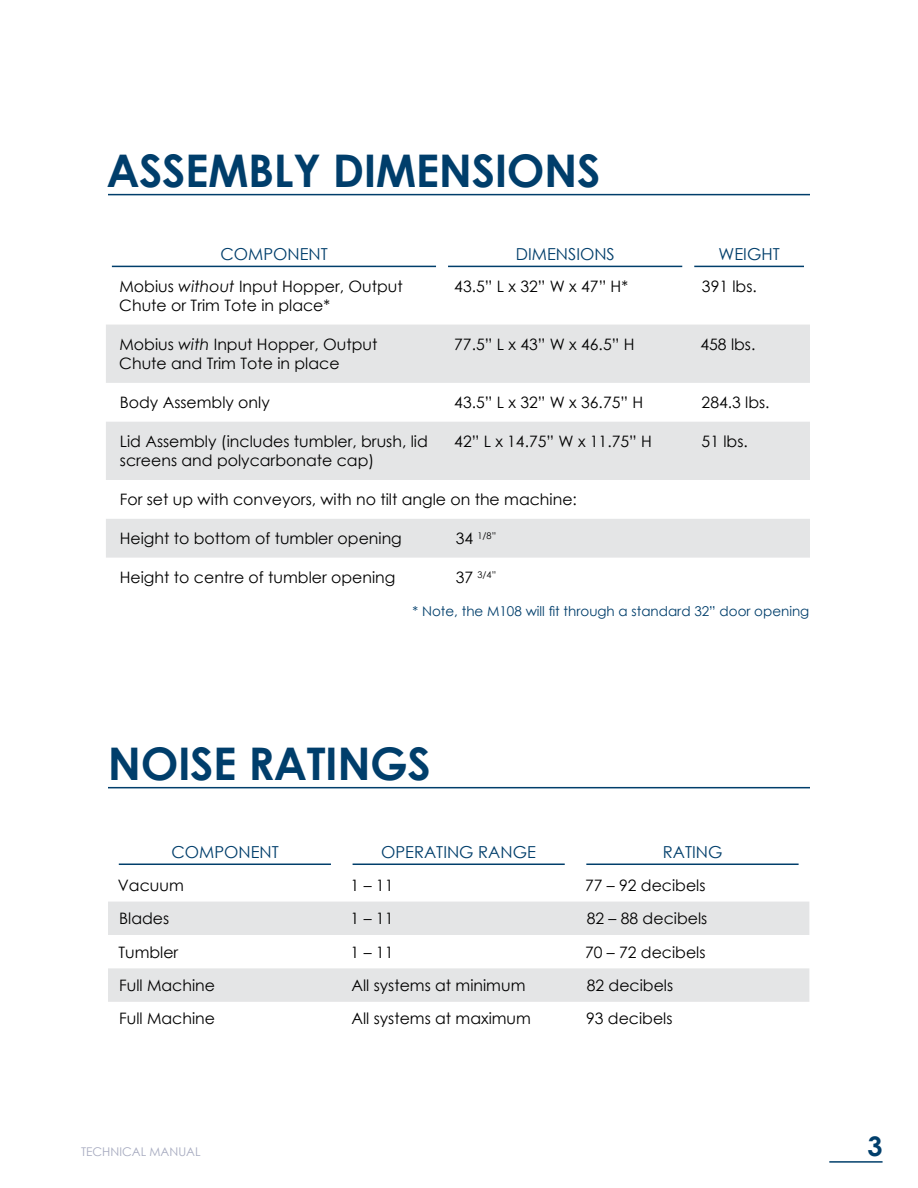
<style>
.page{position:relative;width:918px;height:1188px;background:#fff}
.page>*{position:absolute;margin:0;border:0;box-sizing:border-box;transform-origin:0 0}
.t1{font:700 45px "Century Gothic";letter-spacing:-.01em;color:#003e6b}
.t2{font:700 27px "Century Gothic";color:#003e6b}
.t3{font:16.5px "Century Gothic";color:#003e6b}
.t4{font:15.75px/19.5px "Century Gothic";color:#000}
.t5{font:13.5px "Century Gothic";color:#003e6b}
.t6{font:12px "Century Gothic";color:#a7abc0}
.t7{font:9.15px "Century Gothic";color:#000}
.s1{font-style:italic}
.s2{font-size:15.75px}
</style>
<div class="page">
<hr style="left:829px;top:1161px;width:54px;height:2px;background:#003e6b">
<hr style="left:108px;top:194px;width:702px;height:1px;background:#003e6b">
<hr style="left:108px;top:787px;width:702px;height:1px;background:#003e6b">
<svg style="left:106px;top:325px;width:704px;height:233px;fill:#e4e5e6"></svg>
<hr style="left:112px;top:266px;width:324px;height:1px;background:#003e6b">
<hr style="left:448px;top:266px;width:234px;height:1px;background:#003e6b">
<hr style="left:694px;top:266px;width:110px;height:1px;background:#003e6b">
<svg style="left:108px;top:902px;width:701px;height:100px;fill:#e4e5e6"></svg>
<hr style="left:119px;top:864px;width:212px;height:1px;background:#003e6b">
<hr style="left:353px;top:864px;width:212px;height:1px;background:#003e6b">
<hr style="left:586px;top:864px;width:213px;height:1px;background:#003e6b">
<h1 class="t1" style="left:106px;top:137px;width:496px">ASSEMBLY DIMENSIONS</h1>
<p class="t3" style="left:221px;top:243px;width:109px">COMPONENT</p>
<p class="t3" style="left:516px;top:243px;width:100px">DIMENSIONS</p>
<p class="t3" style="left:719px;top:243px;width:63px">WEIGHT</p>
<p class="t4" style="left:119px;top:276px;width:285px">Mobius <span class="s1">without</span> Input Hopper, Output<br>Chute or Trim Tote in place*</p>
<p class="t4" style="left:454px;top:276px;width:175px">43.5” L x 32” W x 47” H*</p>
<p class="t4" style="left:702px;top:276px;width:56px">391 lbs.</p>
<p class="t4" style="left:119px;top:334px;width:260px">Mobius <span class="s1">with</span> Input Hopper, Output<br>Chute and Trim Tote in place</p>
<p class="t4" style="left:454px;top:334px;width:182px">77.5” L x 43” W x 46.5” H</p>
<p class="t4" style="left:701px;top:334px;width:56px">458 lbs.</p>
<p class="t4" style="left:120px;top:392px;width:152px">Body Assembly only</p>
<p class="t4" style="left:454px;top:392px;width:190px">43.5” L x 32” W x 36.75” H</p>
<p class="t4" style="left:702px;top:392px;width:69px">284.3 lbs.</p>
<p class="t4" style="left:120px;top:431px;width:310px">Lid Assembly (includes tumbler, brush, lid screens and polycarbonate cap)</p>
<p class="t4" style="left:454px;top:431px;width:199px">42” L x 14.75” W x 11.75” H</p>
<p class="t4" style="left:702px;top:431px;width:48px">51 lbs.</p>
<p class="t4" style="left:120px;top:490px;width:459px">For set up with conveyors, with no tilt angle on the machine:</p>
<p class="t4" style="left:120px;top:528px;width:284px">Height to bottom of tumbler opening</p>
<p class="t7" style="left:456px;top:529px;width:42px"><span class="s2">34</span> 1/8”</p>
<p class="t4" style="left:120px;top:567px;width:277px">Height to centre of tumbler opening</p>
<p class="t7" style="left:456px;top:568px;width:42px"><span class="s2">37</span> 3/4”</p>
<p class="t5" style="left:413px;top:602px;width:398px">* Note, the M108 will fit through a standard 32” door opening</p>
<h1 class="t1" style="left:108px;top:730px;width:325px">NOISE RATINGS</h1>
<p class="t3" style="left:171px;top:841px;width:109px">COMPONENT</p>
<p class="t3" style="left:381px;top:841px;width:156px">OPERATING RANGE</p>
<p class="t3" style="left:663px;top:841px;width:61px">RATING</p>
<p class="t4" style="left:118px;top:875px;width:67px">Vacuum</p>
<p class="t4" style="left:351px;top:875px;width:44px">1 – 11</p>
<p class="t4" style="left:585px;top:875px;width:122px">77 – 92 decibels</p>
<p class="t4" style="left:119px;top:908px;width:52px">Blades</p>
<p class="t4" style="left:351px;top:908px;width:44px">1 – 11</p>
<p class="t4" style="left:587px;top:908px;width:122px">82 – 88 decibels</p>
<p class="t4" style="left:118px;top:942px;width:61px">Tumbler</p>
<p class="t4" style="left:351px;top:942px;width:44px">1 – 11</p>
<p class="t4" style="left:585px;top:942px;width:122px">70 – 72 decibels</p>
<p class="t4" style="left:119px;top:975px;width:97px">Full Machine</p>
<p class="t4" style="left:351px;top:975px;width:176px">All systems at minimum</p>
<p class="t4" style="left:587px;top:975px;width:88px">82 decibels</p>
<p class="t4" style="left:119px;top:1009px;width:97px">Full Machine</p>
<p class="t4" style="left:351px;top:1009px;width:181px">All systems at maximum</p>
<p class="t4" style="left:586px;top:1009px;width:88px">93 decibels</p>
<p class="t6" style="left:81px;top:1143px;width:121px">TECHNICAL MANUAL</p>
<h2 class="t2" style="left:867px;top:1125px;width:17px">3</h2>
</div>
